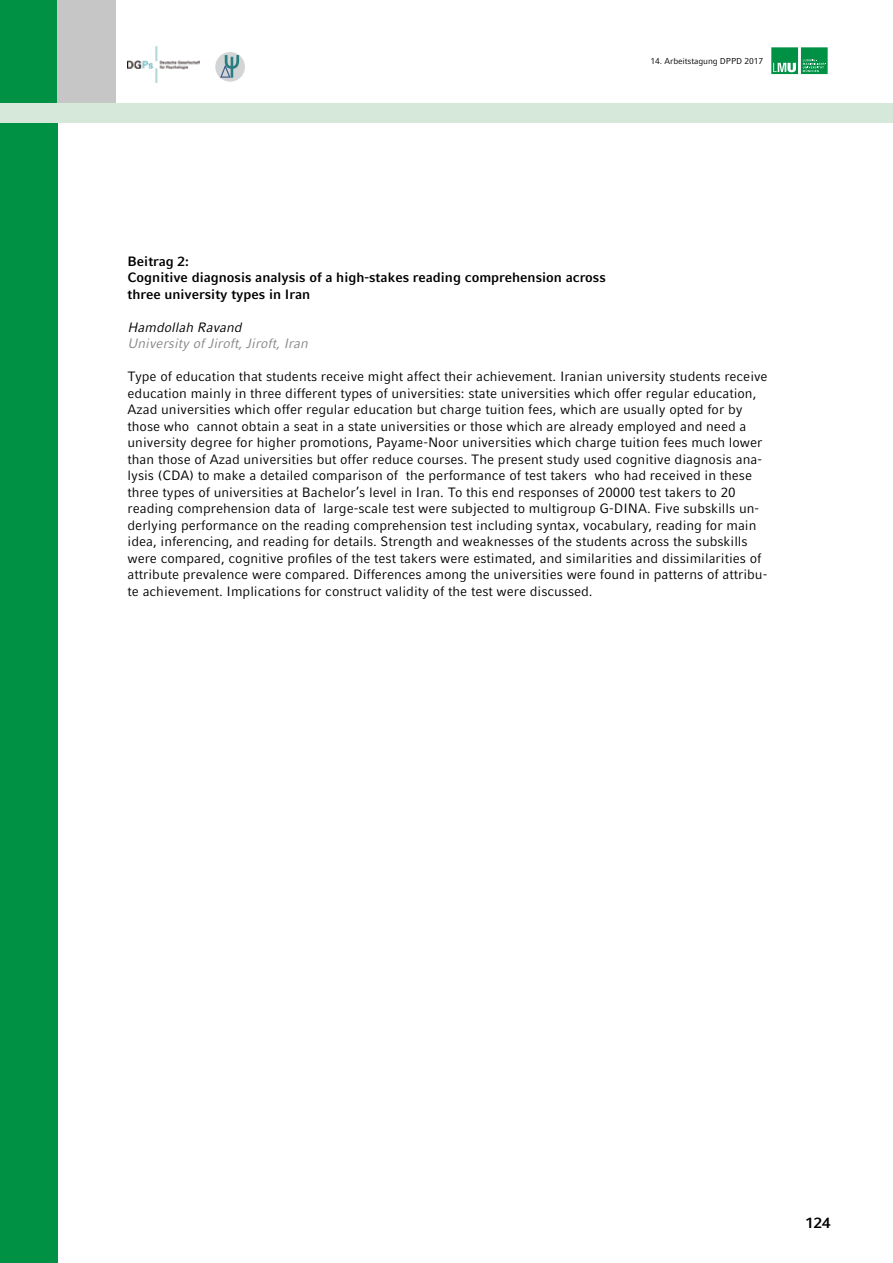
<style>
.page{position:relative;width:893px;height:1263px;background:#fff}
.page>*{position:absolute;margin:0;border:0;box-sizing:border-box;transform-origin:0 0}
.t1{font:700 15px "LMU Compatil Fact";color:#000}
.t2{font:13.5px/16.5px "LMU Compatil Fact";color:#000}
.t3{font:700 13.5px/16.5px "LMU Compatil Fact";color:#000}
.t4{font:italic 13.5px "LMU Compatil Fact";color:#878787}
.t5{font:italic 13.5px "LMU Compatil Fact";color:#000}
.t6{font:8.55px "LMU Compatil Fact";letter-spacing:-.01em;color:#000}
</style>
<div class="page">
<div style="left:0;top:0;width:57px;height:1263px;background:#009145"></div>
<div style="left:57px;top:0;width:59px;height:113px;background:#c6c6c6"></div>
<div style="left:1px;top:104px;width:892px;height:19px;background:#d5e8d9"></div>
<svg style="left:771px;top:47px;width:57px;height:27px;background:#32a669"></svg>
<div style="left:215px;top:52px;width:30px;height:30px;background:#d2d4d5;border-radius:50%"></div>
<svg style="left:219px;top:55px;width:20px;height:24px"></svg>
<img style="left:128px;top:47px;width:72px;height:36px">
<p class="t6" style="left:651px;top:56px;width:114px">14. Arbeitstagung DPPD 2017</p>
<p class="t3" style="left:128px;top:253px;width:480px">Beitrag 2:<br>Cognitive diagnosis analysis of a high-stakes reading comprehension across three university types in Iran</p>
<p class="t5" style="left:128px;top:319px;width:116px">Hamdollah Ravand</p>
<p class="t4" style="left:128px;top:336px;width:182px">University of Jiroft, Jiroft, Iran</p>
<p class="t2" style="left:128px;top:368px;width:642px">Type of education that students receive might affect their achievement. Iranian university students receive education mainly in three different types of universities: state universities which offer regular education, Azad universities which offer regular education but charge tuition fees, which are usually opted for by those who cannot obtain a seat in a state universities or those which are already employed and need a university degree for higher promotions, Payame-Noor universities which charge tuition fees much lower than those of Azad universities but offer reduce courses. The present study used cognitive diagnosis ana&shy;lysis (CDA) to make a detailed comparison of the performance of test takers who had received in these three types of universities at Bachelor’s level in Iran. To this end responses of 20000 test takers to 20 reading comprehension data of large-scale test were subjected to multigroup G-DINA. Five subskills un&shy;derlying performance on the reading comprehension test including syntax, vocabulary, reading for main idea, inferencing, and reading for details. Strength and weaknesses of the students across the subskills were compared, cognitive profiles of the test takers were estimated, and similarities and dissimilarities of attribute prevalence were compared. Differences among the universities were found in patterns of attribu&shy;te achievement. Implications for construct validity of the test were discussed.</p>
<p class="t1" style="left:806px;top:1214px;width:27px">124</p>
</div>
